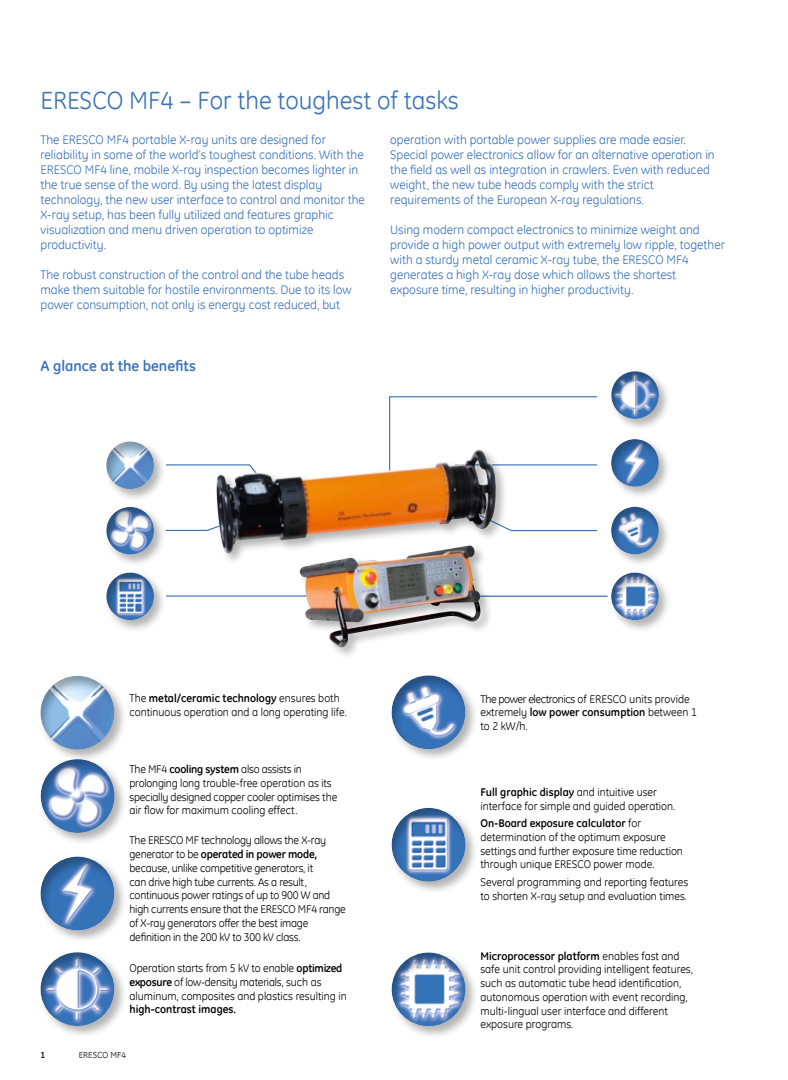
<style>
.page{position:relative;width:788px;height:1080px;background:#fff}
.page>*{position:absolute;margin:0;border:0;box-sizing:border-box;transform-origin:0 0}
.t1{font:25px "GE Inspira";color:#3b73b9}
.t2{font:700 15px "GE Inspira";color:#3b73b9}
.t3{font:12.5px/15px "GE Inspira";color:#3b73b9}
.t4{font:11.25px/13.8px "GE Inspira";color:#000}
.t5{font:11.25px/13.8px "GE Inspira";letter-spacing:-.02em;color:#000}
.t6{font:700 11.25px "GE Inspira";color:#000}
.t7{font:8.75px "GE Inspira";letter-spacing:.01em;color:#000}
.t8{font:700 8.75px "GE Inspira";color:#000}
.s1{font-weight:700}
</style>
<div class="page">
<div style="left:389px;top:950px;width:88px;height:89px;background:#000;opacity:.3"></div>
<div style="left:391px;top:950px;width:76px;height:78px;background:#000;opacity:.3"></div>
<div style="left:389px;top:805px;width:88px;height:89px;background:#000;opacity:.3"></div>
<div style="left:390px;top:805px;width:77px;height:78px;background:#000;opacity:.3"></div>
<div style="left:389px;top:673px;width:88px;height:88px;background:#000;opacity:.3"></div>
<div style="left:391px;top:673px;width:76px;height:76px;background:#000;opacity:.3"></div>
<div style="left:38px;top:673px;width:89px;height:89px;background:#000;opacity:.3"></div>
<div style="left:39px;top:674px;width:77px;height:76px;background:#000;opacity:.3"></div>
<div style="left:38px;top:950px;width:89px;height:88px;background:#000;opacity:.3"></div>
<div style="left:40px;top:950px;width:76px;height:76px;background:#000;opacity:.3"></div>
<div style="left:38px;top:854px;width:89px;height:89px;background:#000;opacity:.3"></div>
<div style="left:40px;top:854px;width:76px;height:77px;background:#000;opacity:.3"></div>
<div style="left:38px;top:757px;width:89px;height:88px;background:#000;opacity:.3"></div>
<div style="left:40px;top:757px;width:76px;height:76px;background:#000;opacity:.3"></div>
<hr style="left:393px;top:596px;width:214px;height:1px;background:#3b73b9">
<hr style="left:166px;top:595px;width:162px;height:2px;background:#3b73b9">
<div style="left:104px;top:570px;width:62px;height:62px;background:#000;opacity:.3"></div>
<div style="left:105px;top:570px;width:50px;height:50px;background:#000;opacity:.3"></div>
<div style="left:104px;top:439px;width:62px;height:62px;background:#000;opacity:.3"></div>
<div style="left:105px;top:440px;width:50px;height:50px;background:#000;opacity:.3"></div>
<div style="left:608px;top:369px;width:63px;height:62px;background:#000;opacity:.3"></div>
<div style="left:610px;top:369px;width:50px;height:50px;background:#000;opacity:.3"></div>
<div style="left:608px;top:436px;width:63px;height:63px;background:#000;opacity:.3"></div>
<div style="left:610px;top:437px;width:50px;height:50px;background:#000;opacity:.3"></div>
<div style="left:104px;top:504px;width:62px;height:63px;background:#000;opacity:.3"></div>
<div style="left:106px;top:505px;width:50px;height:50px;background:#000;opacity:.3"></div>
<svg style="left:389px;top:396px;width:208px;height:70px"></svg>
<svg style="left:508px;top:528px;width:89px;height:4px"></svg>
<hr style="left:455px;top:464px;width:141px;height:1px;background:#3b73b9">
<svg style="left:165px;top:464px;width:49px;height:24px"></svg>
<svg style="left:165px;top:525px;width:49px;height:7px"></svg>
<div style="left:608px;top:504px;width:63px;height:63px;background:#000;opacity:.3"></div>
<div style="left:610px;top:505px;width:50px;height:50px;background:#000;opacity:.3"></div>
<div style="left:608px;top:570px;width:63px;height:62px;background:#000;opacity:.3"></div>
<div style="left:610px;top:570px;width:50px;height:50px;background:#000;opacity:.3"></div>
<div style="left:297px;top:543px;width:195px;height:116px;background:#000;opacity:.3"></div>
<img style="left:300px;top:565px;width:180px;height:82px">
<div style="left:214px;top:446px;width:294px;height:119px;background:#000;opacity:.3"></div>
<img style="left:216px;top:449px;width:281px;height:105px">
<h1 class="t1" style="left:41px;top:84px;width:420px">ERESCO MF4 – For the toughest of tasks</h1>
<p class="t3" style="left:41px;top:132px;width:326px">The ERESCO MF4 portable X-ray units are designed for reliability in some of the world’s toughest conditions. With the ERESCO MF4 line, mobile X-ray inspection becomes lighter in the true sense of the word. By using the latest display technology, the new user interface to control and monitor the X-ray setup, has been fully utilized and features graphic visualization and menu driven operation to optimize productivity.</p>
<p class="t3" style="left:41px;top:267px;width:312px">The robust construction of the control and the tube heads make them suitable for hostile environments. Due to its low power consumption, not only is energy cost reduced, but</p>
<p class="t2" style="left:41px;top:356px;width:157px">A glance at the benefits</p>
<p class="t3" style="left:390px;top:132px;width:326px">operation with portable power supplies are made easier.<br>Special power electronics allow for an alternative operation in the field as well as integration in crawlers. Even with reduced weight, the new tube heads comply with the strict requirements of the European X-ray regulations.</p>
<p class="t3" style="left:390px;top:222px;width:336px">Using modern compact electronics to minimize weight and provide a high power output with extremely low ripple, together with a sturdy metal ceramic X-ray tube, the ERESCO MF4 generates a high X-ray dose which allows the shortest exposure time, resulting in higher productivity.</p>
<p class="t4" style="left:129px;top:691px;width:219px">The <span class="s1">metal/ceramic technology</span> ensures both continuous operation and a long operating life.</p>
<p class="t5" style="left:129px;top:762px;width:209px">The MF4 <span class="s1">cooling system</span> also assists in prolonging long trouble-free operation as its specially designed copper cooler optimises the air flow for maximum cooling effect.</p>
<p class="t5" style="left:129px;top:833px;width:218px">The ERESCO MF technology allows the X-ray generator to be <span class="s1">operated in power mode, </span>because, unlike competitive generators, it<br>can drive high tube currents. As a result, continuous power ratings of up to 900 W and high currents ensure that the ERESCO MF4 range of X-ray generators offer the best image definition in the 200 kV to 300 kV class.</p>
<p class="t4" style="left:129px;top:961px;width:219px">Operation starts from 5 kV to enable <span class="s1">optimized exposure</span> of low-density materials, such as aluminum, composites and plastics resulting in</p>
<p class="t6" style="left:129px;top:1002px;width:108px">high-contrast images.</p>
<p class="t8" style="left:41px;top:1049px;width:6px">1</p>
<p class="t7" style="left:79px;top:1049px;width:49px">ERESCO MF4</p>
<p class="t4" style="left:480px;top:692px;width:218px">The power electronics of ERESCO units provide extremely <span class="s1">low power consumption</span> between 1 to 2 kW/h.</p>
<p class="t4" style="left:480px;top:785px;width:196px"><span class="s1">Full graphic display</span> and intuitive user interface for simple and guided operation.</p>
<p class="t4" style="left:480px;top:816px;width:204px"><span class="s1">On-Board exposure calculator</span> for determination of the optimum exposure settings and further exposure time reduction through unique ERESCO power mode.</p>
<p class="t4" style="left:480px;top:875px;width:209px">Several programming and reporting features to shorten X-ray setup and evaluation times.</p>
<p class="t4" style="left:480px;top:949px;width:214px"><span class="s1">Microprocessor platform</span> enables fast and safe unit control providing intelligent features, such as automatic tube head identification, autonomous operation with event recording, multi-lingual user interface and different exposure programs.</p>
</div>
